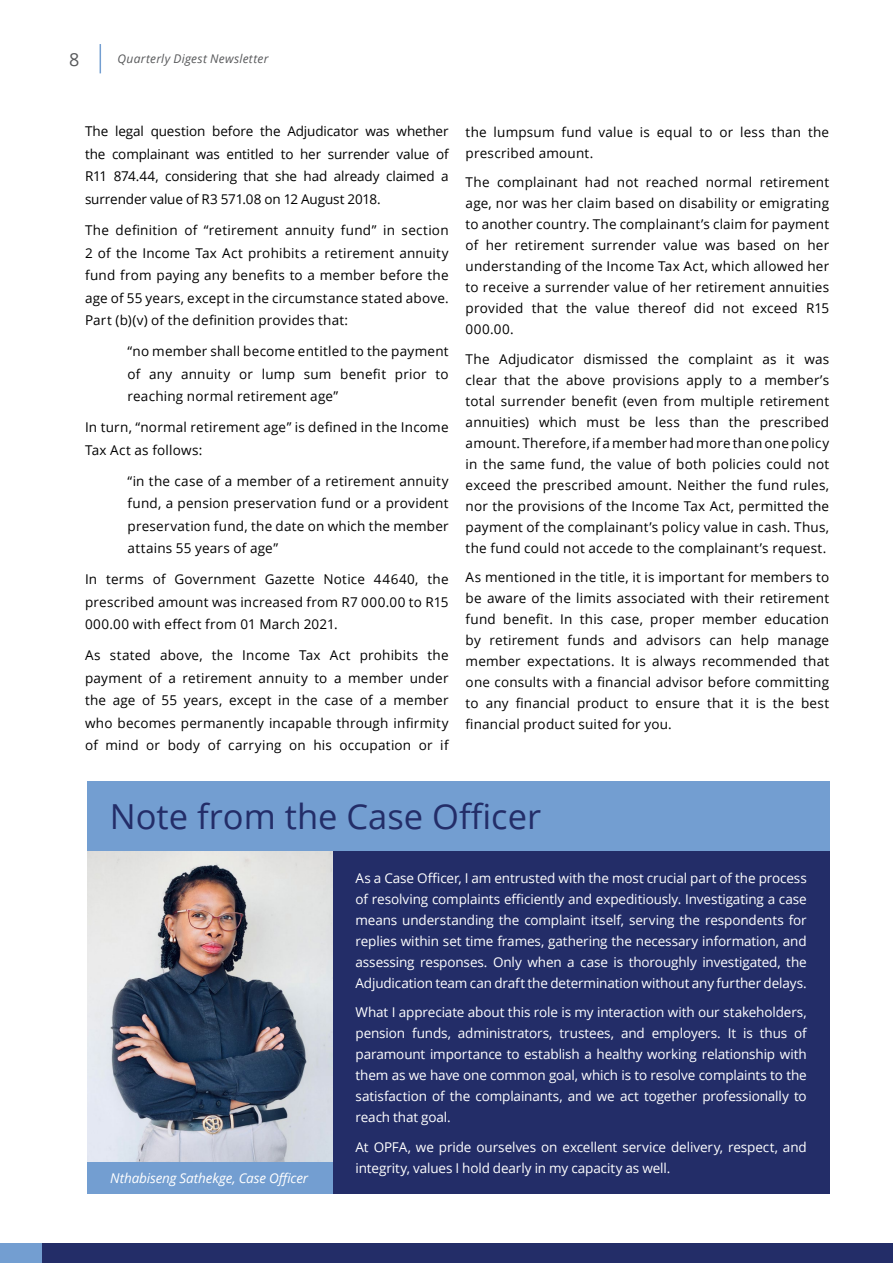
<style>
.page{position:relative;width:893px;height:1263px;background:#fff}
.page>*{position:absolute;margin:0;border:0;box-sizing:border-box;transform-origin:0 0}
.t1{font:34.5px "Open Sans";color:#232d68}
.t2{font:18px "Open Sans";color:#58595b}
.t3{font:13.5px/21px "Open Sans";letter-spacing:.015em;color:#000;text-align:justify}
.t4{font:13.5px/21px "Open Sans";letter-spacing:-.01em;color:#fff;text-align:justify}
.t5{font:italic 13.5px "Open Sans";letter-spacing:-.01em;color:#fff}
.t6{font:italic 12px "Open Sans";letter-spacing:.025em;color:#58595b}
</style>
<div class="page">
<img style="left:87px;top:851px;width:246px;height:311px">
<div style="left:333px;top:816px;width:496px;height:377px;background:#232d68"></div>
<div style="left:85px;top:781px;width:744px;height:69px;background:#739ed1"></div>
<div style="left:85px;top:1162px;width:248px;height:31px;background:#739ed1"></div>
<div style="left:61px;top:757px;width:26px;height:447px;background:#fff"></div>
<div style="left:0;top:1243px;width:893px;height:20px;background:#739ed1"></div>
<div style="left:43px;top:1243px;width:850px;height:20px;background:#232d68"></div>
<svg style="left:100px;top:44px;width:1px;height:29px"></svg>
<h2 class="t2" style="left:69px;top:47px;width:12px">8</h2>
<p class="t6" style="left:118px;top:51px;width:152px">Quarterly Digest Newsletter</p>
<p class="t3" style="left:85px;top:120px;width:365px;line-height:22.5px">The legal question before the Adjudicator was whether the complainant was entitled to her surrender value of R11 874.44, considering that she had already claimed a surrender value of R3 571.08 on 12 August 2018.</p>
<p class="t3" style="left:85px;top:218px;width:365px;line-height:22.5px">The definition of “retirement annuity fund” in section 2 of the Income Tax Act prohibits a retirement annuity fund from paying any benefits to a member before the age of 55 years, except in the circumstance stated above.<br>Part (b)(v) of the definition provides that:</p>
<p class="t3" style="left:128px;top:340px;width:323px;line-height:22.5px">“no member shall become entitled to the payment of any annuity or lump sum benefit prior to reaching normal retirement age”</p>
<p class="t3" style="left:85px;top:416px;width:365px;line-height:22.5px">In turn, “normal retirement age” is defined in the Income<br>Tax Act as follows:</p>
<p class="t3" style="left:128px;top:469px;width:323px;line-height:22.5px">“in the case of a member of a retirement annuity fund, a pension preservation fund or a provident preservation fund, the date on which the member attains 55 years of age”</p>
<p class="t3" style="left:85px;top:568px;width:365px;line-height:22.5px">In terms of Government Gazette Notice 44640, the prescribed amount was increased from R7 000.00 to R15<br>000.00 with effect from 01 March 2021.</p>
<p class="t3" style="left:85px;top:644px;width:365px;line-height:22.5px">As stated above, the Income Tax Act prohibits the payment of a retirement annuity to a member under the age of 55 years, except in the case of a member who becomes permanently incapable through infirmity of mind or body of carrying on his occupation or if</p>
<p class="t3" style="left:466px;top:121px;width:365px">the lumpsum fund value is equal to or less than the prescribed amount.</p>
<p class="t3" style="left:466px;top:171px;width:365px">The complainant had not reached normal retirement age, nor was her claim based on disability or emigrating to another country. The complainant’s claim for payment of her retirement surrender value was based on her understanding of the Income Tax Act, which allowed her to receive a surrender value of her retirement annuities provided that the value thereof did not exceed R15<br>000.00.</p>
<p class="t3" style="left:466px;top:348px;width:365px">The Adjudicator dismissed the complaint as it was clear that the above provisions apply to a member’s total surrender benefit (even from multiple retirement annuities) which must be less than the prescribed amount. Therefore, if a member had more than one policy in the same fund, the value of both policies could not exceed the prescribed amount. Neither the fund rules, nor the provisions of the Income Tax Act, permitted the payment of the complainant’s policy value in cash. Thus, the fund could not accede to the complainant’s request.</p>
<p class="t3" style="left:466px;top:566px;width:365px">As mentioned in the title, it is important for members to be aware of the limits associated with their retirement fund benefit. In this case, proper member education by retirement funds and advisors can help manage member expectations. It is always recommended that one consults with a financial advisor before committing to any financial product to ensure that it is the best financial product suited for you.</p>
<h1 class="t1" style="left:110px;top:793px;width:433px">Note from the Case Officer</h1>
<p class="t5" style="left:110px;top:1169px;width:199px">Nthabiseng Sathekge, Case Officer</p>
<p class="t4" style="left:355px;top:867px;width:453px">As a Case Officer, I am entrusted with the most crucial part of the process of resolving complaints efficiently and expeditiously. Investigating a case means understanding the complaint itself, serving the respondents for replies within set time frames, gathering the necessary information, and assessing responses. Only when a case is thoroughly investigated, the Adjudication team can draft the determination without any further delays.</p>
<p class="t4" style="left:355px;top:1001px;width:453px">What I appreciate about this role is my interaction with our stakeholders, pension funds, administrators, trustees, and employers. It is thus of paramount importance to establish a healthy working relationship with them as we have one common goal, which is to resolve complaints to the satisfaction of the complainants, and we act together professionally to reach that goal.</p>
<p class="t4" style="left:355px;top:1136px;width:453px">At OPFA, we pride ourselves on excellent service delivery, respect, and integrity, values I hold dearly in my capacity as well.</p>
</div>
